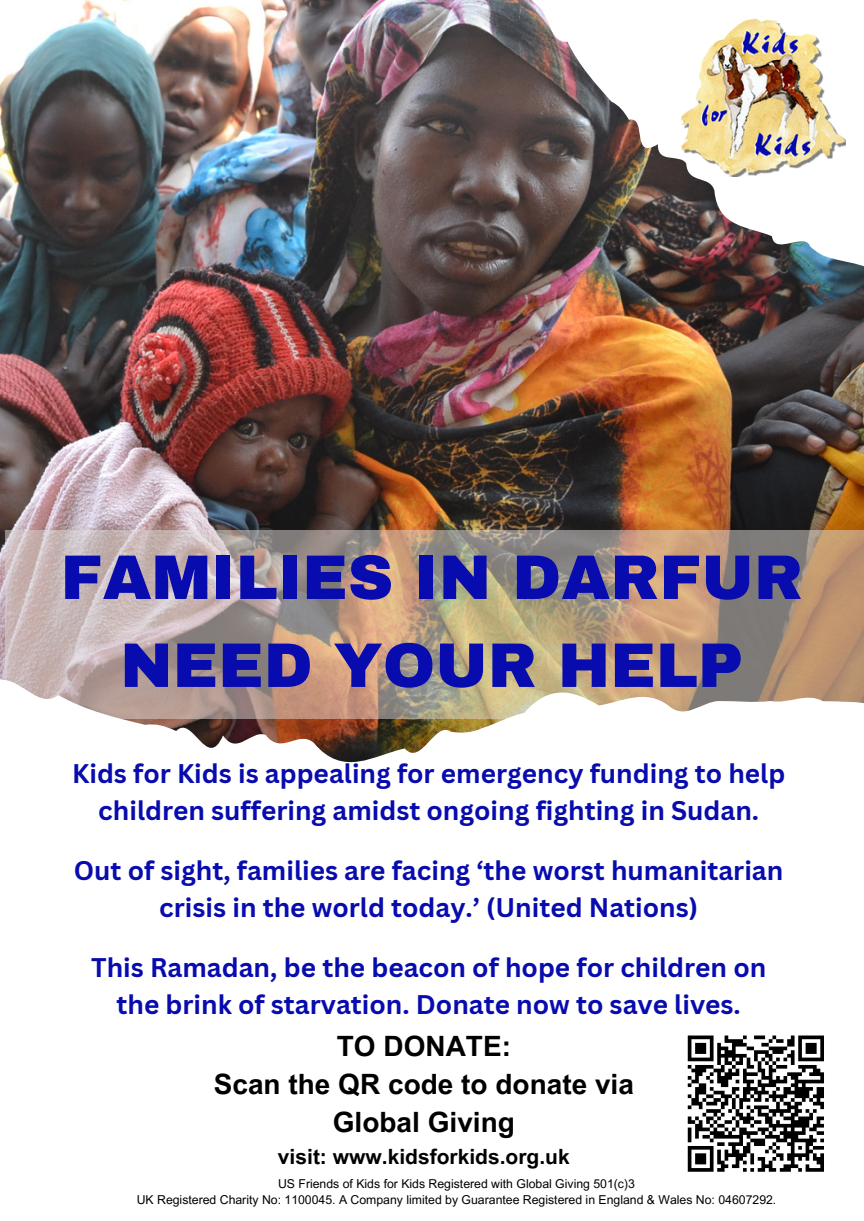
<style>
.page{position:relative;width:864px;height:1221px;background:#fff}
.page>*{position:absolute;margin:0;border:0;box-sizing:border-box;transform-origin:0 0}
.t1{font:900 63px/87.9px "Archivo";color:#080bae;text-align:center}
.t2{font:700 28px/38.1px "Arial MT Pro";color:#000;text-align:center}
.t3{font:700 26.25px/36.8px "Canva Sans";color:#080bae;text-align:center}
.t4{font:700 21px "Arial MT Pro";color:#000}
.t5{font:12.25px "Arial MT Pro";color:#000}
</style>
<div class="page">
<img style="left:0;top:0;width:118px;height:667px">
<img style="left:118px;top:0;width:746px;height:531px">
<img style="left:680px;top:19px;width:165px;height:157px">
<svg style="left:6px;top:531px;width:858px;height:136px;background:#b49f8e"></svg>
<img style="left:0;top:667px;width:864px;height:96px">
<svg style="left:687px;top:1035px;width:137px;height:137px"></svg>
<h1 class="t1" style="left:61px;top:534px;width:744px">FAMILIES IN DARFUR<br>NEED YOUR HELP</h1>
<p class="t3" style="left:72px;top:754px;width:714px">Kids for Kids is appealing for emergency funding to help children suffering amidst ongoing fighting in Sudan.</p>
<h2 class="t3" style="left:74px;top:851px;width:711px">Out of sight, families are facing ‘the worst humanitarian crisis in the world today.’ (United Nations)</h2>
<h2 class="t3" style="left:91px;top:949px;width:676px">This Ramadan, be the beacon of hope for children on the brink of starvation. Donate now to save lives.</h2>
<p class="t2" style="left:214px;top:1031px;width:422px">TO DONATE:<br>Scan the QR code to donate via<br>Global Giving</p>
<p class="t4" style="left:278px;top:1148px;width:293px">visit: www.kidsforkids.org.uk</p>
<h2 class="t5" style="left:278px;top:1179px;width:358px">US Friends of Kids for Kids Registered with Global Giving 501(c)3</h2>
<p class="t5" style="left:137px;top:1195px;width:641px">UK Registered Charity No: 1100045. A Company limited by Guarantee Registered in England &amp; Wales No: 04607292.</p>
</div>
